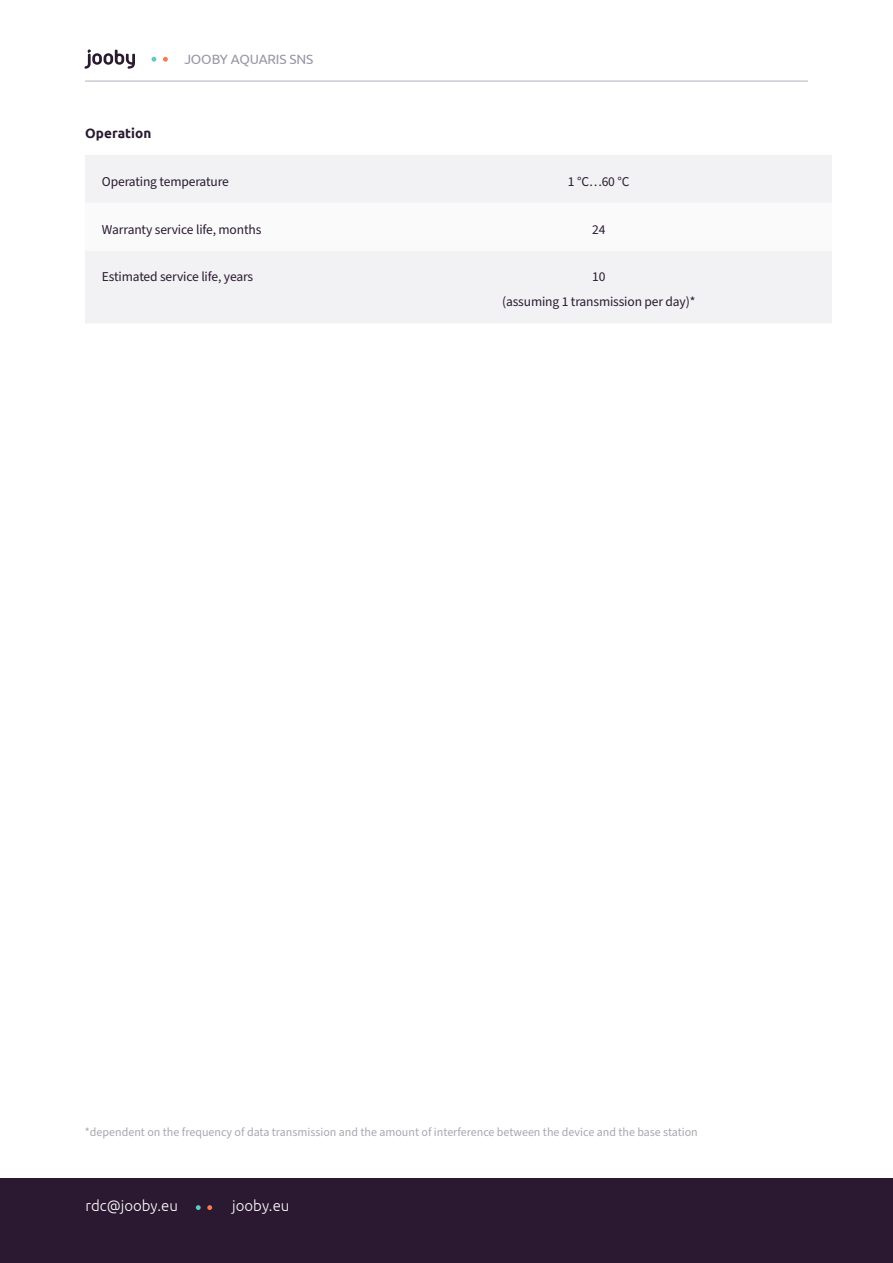
<style>
.page{position:relative;width:893px;height:1263px;background:#fff}
.page>*{position:absolute;margin:0;border:0;box-sizing:border-box;transform-origin:0 0}
.t1{font:300 15px "Ubuntu";color:#fff}
.t2{font:13.5px/25px "Source Sans Pro";letter-spacing:-.01em;color:#291a30;text-align:center}
.t3{font:13.5px "Ubuntu";letter-spacing:-.01em;color:#9696a5}
.t4{font:700 13.5px "Ubuntu";letter-spacing:.005em;color:#291a30}
.t5{font:12px "Source Sans Pro";color:#a7a8af}
</style>
<div class="page">
<div style="left:0;top:1178px;width:893px;height:85px;background:#2a1931"></div>
<svg style="left:207px;top:1205px;width:5px;height:5px"></svg>
<svg style="left:196px;top:1205px;width:5px;height:5px"></svg>
<svg style="left:85px;top:49px;width:50px;height:20px"></svg>
<svg style="left:163px;top:57px;width:5px;height:5px"></svg>
<svg style="left:151px;top:57px;width:5px;height:5px"></svg>
<hr style="left:85px;top:80px;width:723px;height:2px;background:#c8ccd4">
<div style="left:85px;top:155px;width:747px;height:168px;background:#f2f1f3"></div>
<svg style="left:85px;top:203px;width:747px;height:48px"></svg>
<p class="t4" style="left:85px;top:125px;width:68px">Operation</p>
<p class="t3" style="left:184px;top:51px;width:131px">JOOBY AQUARIS SNS</p>
<p class="t2" style="left:102px;top:169px;width:128px">Operating temperature</p>
<p class="t2" style="left:568px;top:169px;width:63px">1 °С…60 °С</p>
<p class="t2" style="left:102px;top:217px;width:161px">Warranty service life, months</p>
<p class="t2" style="left:592px;top:217px;width:15px">24</p>
<p class="t2" style="left:102px;top:265px;width:153px">Estimated service life, years</p>
<p class="t2" style="left:502px;top:265px;width:195px">10<br>(assuming 1 transmission per day)*</p>
<p class="t5" style="left:85px;top:1124px;width:614px">*dependent on the frequency of data transmission and the amount of interference between the device and the base station</p>
<p class="t1" style="left:85px;top:1197px;width:94px">rdc@jooby.eu</p>
<p class="t1" style="left:232px;top:1197px;width:59px">jooby.eu</p>
</div>
